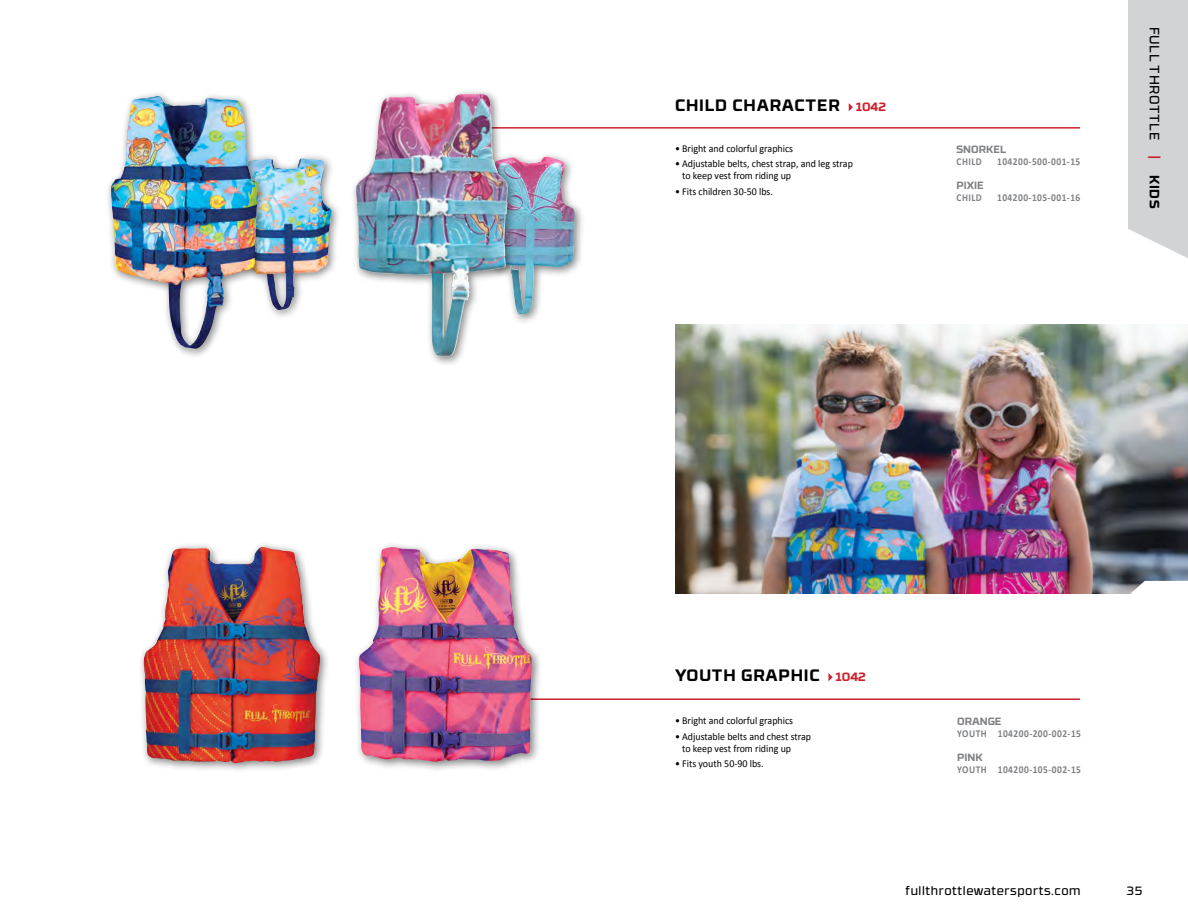
<style>
.page{position:relative;width:1188px;height:918px;background:#fff}
.page>*{position:absolute;margin:0;border:0;box-sizing:border-box;transform-origin:0 0}
.t1{font:700 16.5px "RB No 3.1";letter-spacing:.05em;color:#000}
.t2{font:13.5px "RB No 3.1";letter-spacing:.05em;color:#000}
.t3{font:12px "RB No 3.1";letter-spacing:.05em;color:#000}
.t4{font:700 12px "RB No 3.1";color:#d0202e}
.t5{font:10.5px/12px "Calibri";color:#000;scale:.95 1}
.t6{font:700 10.5px "Calibri";letter-spacing:.05em;color:#808285;scale:.9 1}
.t7{font:700 10.5px "RB No 3.1";color:#808285}
.s1{font-weight:700;color:#d0202e}
.s2{font-weight:700}
</style>
<div class="page">
<div style="left:1128px;top:0;width:60px;height:258px;background:#d1d3d4"></div>
<img style="left:675px;top:324px;width:513px;height:270px">
<hr style="left:430px;top:127px;width:650px;height:2px;background:#d0202e">
<hr style="left:438px;top:698px;width:642px;height:2px;background:#d0202e">
<div style="left:481px;top:151px;width:105px;height:174px;background:#000;opacity:.5"></div>
<img style="left:519px;top:157px;width:56px;height:157px">
<div style="left:235px;top:152px;width:107px;height:168px;background:#000;opacity:.5"></div>
<img style="left:269px;top:159px;width:63px;height:151px">
<svg style="left:1127px;top:581px;width:61px;height:13px"></svg>
<svg style="left:849px;top:103px;width:4px;height:8px"></svg>
<svg style="left:828px;top:673px;width:5px;height:8px"></svg>
<div style="left:350px;top:87px;width:169px;height:280px;background:#000;opacity:.5"></div>
<img style="left:356px;top:94px;width:152px;height:263px">
<div style="left:105px;top:90px;width:164px;height:269px;background:#000;opacity:.5"></div>
<img style="left:111px;top:96px;width:147px;height:253px">
<div style="left:353px;top:541px;width:190px;height:231px;background:#000;opacity:.5"></div>
<img style="left:359px;top:548px;width:173px;height:214px">
<div style="left:138px;top:541px;width:192px;height:233px;background:#000;opacity:.5"></div>
<img style="left:144px;top:547px;width:171px;height:216px">
<h1 class="t1" style="left:675px;top:92px;width:167px">CHILD CHARACTER</h1>
<p class="t4" style="left:856px;top:97px;width:31px">1042</p>
<p class="t5" style="left:675px;top:143px;width:126px">• Bright and colorful graphics</p>
<p class="t5" style="left:682px;top:158px;width:181px;text-indent:-7px">• Adjustable belts, chest strap, and leg strap to keep vest from riding up</p>
<p class="t5" style="left:675px;top:185px;width:105px">• Fits children 30-50 lbs.</p>
<p class="t7" style="left:957px;top:141px;width:51px">SNORKEL</p>
<p class="t6" style="left:957px;top:155px;width:30px">CHILD</p>
<p class="t6" style="left:997px;top:155px;width:94px">104200-500-001-15</p>
<p class="t7" style="left:957px;top:177px;width:29px">PIXIE</p>
<p class="t6" style="left:957px;top:191px;width:30px">CHILD</p>
<p class="t6" style="left:997px;top:191px;width:94px">104200-105-001-16</p>
<p class="t2" style="left:1165px;top:27px;width:183px;rotate:90deg">FULL THROTTLE <span class="s1">|</span> <span class="s2">KIDS</span></p>
<h1 class="t1" style="left:675px;top:662px;width:146px">YOUTH GRAPHIC</h1>
<p class="t4" style="left:836px;top:667px;width:31px">1042</p>
<p class="t5" style="left:675px;top:715px;width:126px">• Bright and colorful graphics</p>
<p class="t5" style="left:682px;top:730px;width:137px;text-indent:-7px">• Adjustable belts and chest strap to keep vest from riding up</p>
<p class="t5" style="left:675px;top:757px;width:95px">• Fits youth 50-90 lbs.</p>
<p class="t7" style="left:957px;top:713px;width:46px">ORANGE</p>
<p class="t6" style="left:957px;top:727px;width:139px">YOUTH 104200-200-002-15</p>
<p class="t7" style="left:957px;top:749px;width:27px">PINK</p>
<p class="t6" style="left:957px;top:763px;width:139px">YOUTH 104200-105-002-15</p>
<p class="t3" style="left:905px;top:882px;width:177px">fullthrottlewatersports.com</p>
<p class="t3" style="left:1127px;top:882px;width:17px">35</p>
</div>
